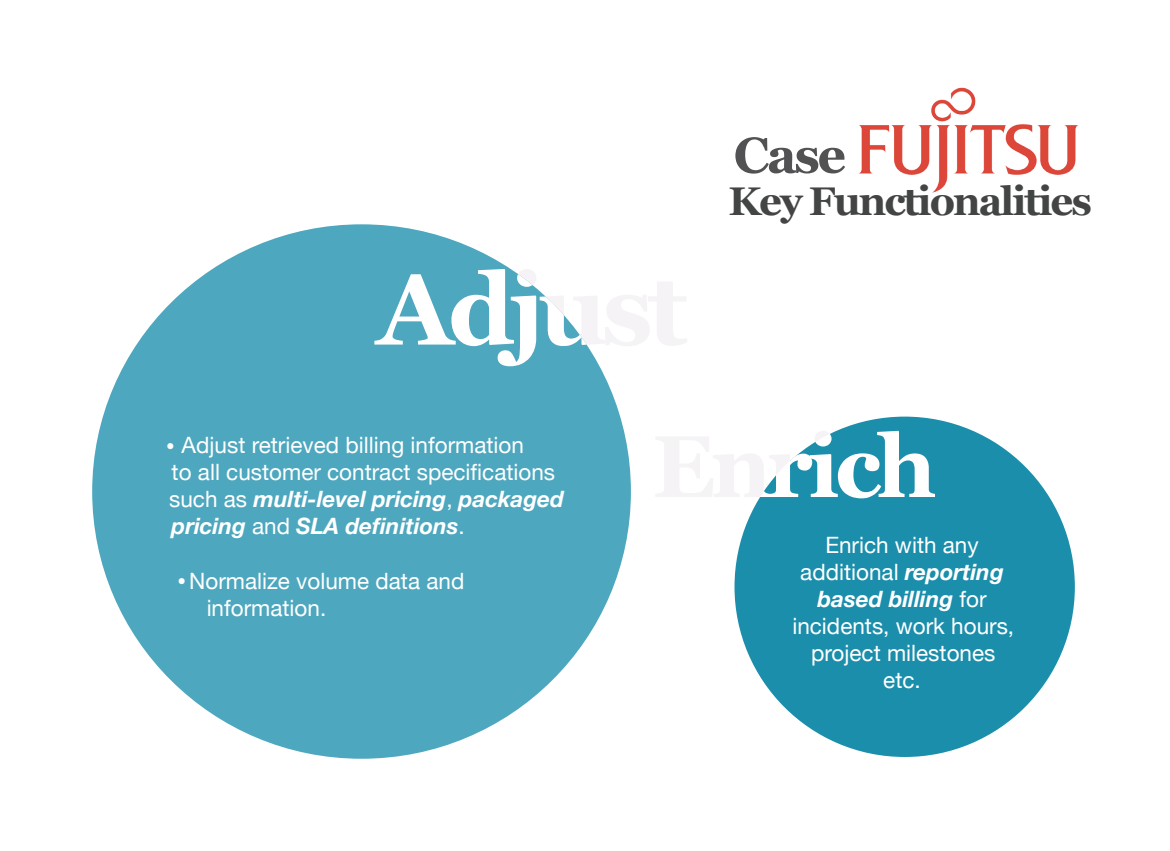
<style>
.page{position:relative;width:1170px;height:851px;background:#fff}
.page>*{position:absolute;margin:0;border:0;box-sizing:border-box;transform-origin:0 0}
.t1{font:700 100px "Georgia";letter-spacing:-.05em;color:#fff}
.t2{font:700 87.5px "Georgia";letter-spacing:-.05em;color:#fff}
.t3{font:700 50px "Georgia";color:#525254}
.t4{font:700 40px "Georgia";letter-spacing:-.05em;color:#434545}
.t5{font:27.5px "Helvetica Neue";color:#fff}
.t6{font:22.5px/27px "Helvetica Neue";color:#fff}
.t7{font:italic 700 22.5px "Helvetica Neue";color:#fff}
.s1{font-weight:700;font-style:italic}
.s2{font-weight:400;font-style:normal}
</style>
<div class="page">
<div style="left:92px;top:224px;width:539px;height:534px;background:#4da7be;border-radius:50%"></div>
<div style="left:734px;top:416px;width:340px;height:340px;background:#1a8eab;border-radius:50%"></div>
<img style="left:858px;top:87px;width:220px;height:106px">
<p class="t3" style="left:733px;top:118px;width:114px">Case</p>
<p class="t1" style="left:377px;top:234px;width:312px">Adjust</p>
<p class="t4" style="left:728px;top:171px;width:365px">Key Functionalities</p>
<p class="t6" style="left:169px;top:433px;width:396px;text-indent:12px">Adjust retrieved billing information<br>to all customer contract specifications such as <span class="s1">multi-level pricing</span>, <span class="s1">packaged pricing</span> and <span class="s1">SLA definitions</span>.</p>
<p class="t6" style="left:207px;top:568px;width:259px;text-indent:-18px">Normalize volume data and information.</p>
<p class="t5" style="left:165px;top:426px;width:11px">•</p>
<p class="t5" style="left:177px;top:561px;width:11px">•</p>
<p class="t2" style="left:652px;top:400px;width:285px">Enrich</p>
<p class="t6" style="left:825px;top:532px;width:155px">Enrich with any</p>
<p class="t6" style="left:800px;top:559px;width:205px">additional <span class="s1">reporting</span></p>
<p class="t7" style="left:817px;top:581px;width:171px">based billing <span class="s2">for</span></p>
<p class="t6" style="left:792px;top:613px;width:223px">incidents, work hours,</p>
<p class="t6" style="left:811px;top:640px;width:186px">project milestones</p>
<p class="t6" style="left:883px;top:667px;width:39px">etc.</p>
</div>
